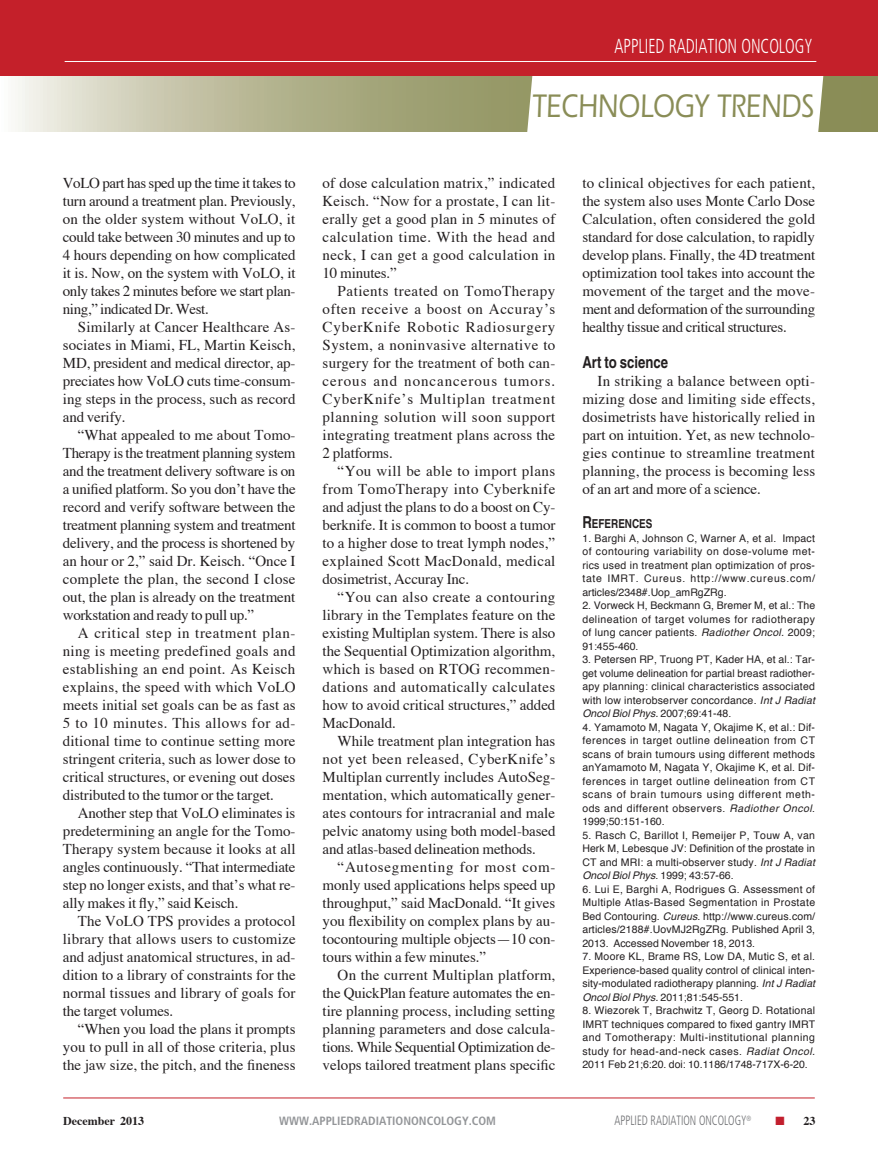
<style>
.page{position:relative;width:878px;height:1175px;background:#fff}
.page>*{position:absolute;margin:0;border:0;box-sizing:border-box;transform-origin:0 0}
.t1{font:500 33.75px "Itc Eras";color:#8a8d57;scale:.8 1}
.t2{font:300 condensed 20.25px "Frutiger";color:#fff;scale:.8 1}
.Article_subhead{font:700 16.5px "Helvetica";color:#231f20;scale:.8 1}
.Article_body_copy{font:15px/18px "Times";letter-spacing:-.01em;color:#231f20;text-align:justify}
.t3{font:300 condensed 13.5px "Frutiger";color:#6c6d70;scale:.8 1}
.Article_References_S{font:700 12.3px "Helvetica";color:#231f20;scale:.8 1}
.t4{font:700 condensed 12px "Frutiger";color:#939598}
.t5{font:700 12px "Times";color:#231f20}
.Article_References{font:10.5px/13.5px "Helvetica";letter-spacing:.02em;color:#231f20;text-align:justify}
.s1{font-size:16.5px}
.s2{font-style:italic}
.s3{color:#c21f2e}
</style>
<div class="page">
<svg style="left:15px;top:76px;width:863px;height:55px;background:#b5b592"></svg>
<svg style="left:526px;top:76px;width:298px;height:56px"></svg>
<div style="left:0;top:0;width:878px;height:76px;background:#c4202a"></div>
<hr style="left:65px;top:61px;width:751px;height:1px;background:#fff">
<hr style="left:63px;top:1097px;width:751px;height:1px;background:#c4202a">
<h2 class="t2" style="left:614px;top:34px;width:249px">APPLIED RADIATION ONCOLOGY</h2>
<p class="Article_body_copy" style="left:63px;top:172px;width:234px">VoLO part has sped up the time it takes to turn around a treatment plan. Previously, on the older system without VoLO, it could take between 30 minutes and up to 4 hours depending on how complicated it is. Now, on the system with VoLO, it only takes 2 minutes before we start plan&shy;ning,” indicated Dr. West.</p>
<p class="Article_body_copy" style="left:63px;top:316px;width:234px;text-indent:15px">Similarly at Cancer Healthcare As&shy;sociates in Miami, FL, Martin Keisch, MD, president and medical director, ap&shy;preciates how VoLO cuts time-consum&shy;ing steps in the process, such as record and verify.</p>
<p class="Article_body_copy" style="left:63px;top:424px;width:234px;text-indent:15px">“What appealed to me about Tomo-Therapy is the treatment planning system and the treatment delivery software is on a unified platform. So you don’t have the record and verify software between the treatment planning system and treatment delivery, and the process is shortened by an hour or 2,” said Dr. Keisch. “Once I complete the plan, the second I close out, the plan is already on the treatment workstation and ready to pull up.”</p>
<p class="Article_body_copy" style="left:63px;top:622px;width:234px;text-indent:15px">A critical step in treatment plan&shy;ning is meeting predefined goals and establishing an end point. As Keisch explains, the speed with which VoLO meets initial set goals can be as fast as 5 to 10 minutes. This allows for ad&shy;ditional time to continue setting more stringent criteria, such as lower dose to critical structures, or evening out doses distributed to the tumor or the target.</p>
<p class="Article_body_copy" style="left:63px;top:802px;width:234px;text-indent:15px">Another step that VoLO eliminates is predetermining an angle for the Tomo-Therapy system because it looks at all angles continuously. “That intermediate step no longer exists, and that’s what re&shy;ally makes it fly,” said Keisch.</p>
<p class="Article_body_copy" style="left:63px;top:910px;width:234px;text-indent:15px">The VoLO TPS provides a protocol library that allows users to customize and adjust anatomical structures, in ad&shy;dition to a library of constraints for the normal tissues and library of goals for the target volumes.</p>
<p class="Article_body_copy" style="left:63px;top:1018px;width:234px;text-indent:15px">“When you load the plans it prompts you to pull in all of those criteria, plus the jaw size, the pitch, and the fineness</p>
<h1 class="t1" style="left:532px;top:87px;width:353px">TECHNOLOGY TRENDS</h1>
<p class="Article_body_copy" style="left:322px;top:172px;width:234px">of dose calculation matrix,” indicated Keisch. “Now for a prostate, I can lit&shy;erally get a good plan in 5 minutes of calculation time. With the head and neck, I can get a good calculation in 10 minutes.”</p>
<p class="Article_body_copy" style="left:322px;top:280px;width:234px;text-indent:15px">Patients treated on TomoTherapy often receive a boost on Accuray’s CyberKnife Robotic Radiosurgery System, a noninvasive alternative to surgery for the treatment of both can&shy;cerous and noncancerous tumors.<br>CyberKnife’s Multiplan treatment planning solution will soon support integrating treatment plans across the 2 platforms.</p>
<p class="Article_body_copy" style="left:322px;top:460px;width:234px;text-indent:15px">“You will be able to import plans from TomoTherapy into Cyberknife and adjust the plans to do a boost on Cy&shy;berknife. It is common to boost a tumor to a higher dose to treat lymph nodes,” explained Scott MacDonald, medical dosimetrist, Accuray Inc.</p>
<p class="Article_body_copy" style="left:322px;top:586px;width:234px;text-indent:15px">“You can also create a contouring library in the Templates feature on the existing Multiplan system. There is also the Sequential Optimization algorithm, which is based on RTOG recommen&shy;dations and automatically calculates how to avoid critical structures,” added MacDonald.</p>
<p class="Article_body_copy" style="left:322px;top:730px;width:234px;text-indent:15px">While treatment plan integration has not yet been released, CyberKnife’s Multiplan currently includes AutoSeg&shy;mentation, which automatically gener&shy;ates contours for intracranial and male pelvic anatomy using both model-based and atlas-based delineation methods.</p>
<p class="Article_body_copy" style="left:322px;top:856px;width:234px;text-indent:15px">“Autosegmenting for most com&shy;monly used applications helps speed up throughput,” said MacDonald. “It gives you flexibility on complex plans by au&shy;tocontouring multiple objects—10 con&shy;tours within a few minutes.”</p>
<p class="Article_body_copy" style="left:322px;top:964px;width:234px;text-indent:15px">On the current Multiplan platform, the QuickPlan feature automates the en&shy;tire planning process, including setting planning parameters and dose calcula&shy;tions. While Sequential Optimization de&shy;velops tailored treatment plans specific</p>
<p class="Article_body_copy" style="left:582px;top:172px;width:234px">to clinical objectives for each patient, the system also uses Monte Carlo Dose Calculation, often considered the gold standard for dose calculation, to rapidly develop plans. Finally, the 4D treatment optimization tool takes into account the movement of the target and the move&shy;ment and deformation of the surrounding healthy tissue and critical structures.</p>
<p class="Article_subhead" style="left:582px;top:352px;width:109px">Art to science</p>
<p class="Article_body_copy" style="left:582px;top:370px;width:234px;text-indent:15px">In striking a balance between opti&shy;mizing dose and limiting side effects, dosimetrists have historically relied in part on intuition. Yet, as new technolo&shy;gies continue to streamline treatment planning, the process is becoming less of an art and more of a science.</p>
<p class="Article_References_S" style="left:582px;top:516px;width:89px"><span class="s1">R</span>EFERENCES</p>
<p class="Article_References" style="left:582px;top:532px;width:234px">1. Barghi A, Johnson C, Warner A, et al. Impact of contouring variability on dose-volume met&shy;rics used in treatment plan optimization of pros&shy;tate IMRT. Cureus. http://www.cureus.com/ articles/2348#.Uop_amRgZRg.</p>
<p class="Article_References" style="left:582px;top:599px;width:234px">2. Vorweck H, Beckmann G, Bremer M, et al.: The delineation of target volumes for radiotherapy of lung cancer patients. <span class="s2">Radiother Oncol.</span> 2009; 91:455-460.</p>
<p class="Article_References" style="left:582px;top:653px;width:234px">3. Petersen RP, Truong PT, Kader HA, et al.: Tar&shy;get volume delineation for partial breast radiother&shy;apy planning: clinical characteristics associated with low interobserver concordance. <span class="s2">Int J Radiat Oncol Biol Phys.</span> 2007;69:41-48.</p>
<p class="Article_References" style="left:582px;top:721px;width:234px">4. Yamamoto M, Nagata Y, Okajime K, et al.: Dif&shy;ferences in target outline delineation from CT scans of brain tumours using different methods anYamamoto M, Nagata Y, Okajime K, et al. Dif&shy;ferences in target outline delineation from CT scans of brain tumours using different meth&shy;ods and different observers. <span class="s2">Radiother Oncol</span>.<br>1999;50:151-160.</p>
<p class="Article_References" style="left:582px;top:829px;width:234px">5. Rasch C, Barillot I, Remeijer P, Touw A, van Herk M, Lebesque JV: Definition of the prostate in CT and MRI: a multi-observer study. <span class="s2">Int J Radiat Oncol Biol Phys</span>. 1999; 43:57-66.</p>
<p class="Article_References" style="left:582px;top:883px;width:234px">6. Lui E, Barghi A, Rodrigues G. Assessment of Multiple Atlas-Based Segmentation in Prostate Bed Contouring. <span class="s2">Cureus</span>. http://www.cureus.com/ articles/2188#.UovMJ2RgZRg. Published April 3, 2013. Accessed November 18, 2013.</p>
<p class="Article_References" style="left:582px;top:950px;width:234px">7. Moore KL, Brame RS, Low DA, Mutic S, et al.<br>Experience-based quality control of clinical inten&shy;sity-modulated radiotherapy planning. <span class="s2">Int J Radiat Oncol Biol Phys.</span> 2011;81:545-551.</p>
<p class="Article_References" style="left:582px;top:1004px;width:234px">8. Wiezorek T, Brachwitz T, Georg D. Rotational IMRT techniques compared to fixed gantry IMRT and Tomotherapy: Multi-institutional planning study for head-and-neck cases. <span class="s2">Radiat Oncol.<br></span>2011 Feb 21;6:20. doi: 10.1186/1748-717X-6-20.</p>
<p class="t4" style="left:279px;top:1113px;width:218px">WWW.APPLIEDRADIATIONONCOLOGY.COM</p>
<p class="t3" style="left:614px;top:1112px;width:173px">APPLIED RADIATION ONCOLOGY<sup>®</sup></p>
<p class="t5" style="left:63px;top:1109px;width:82px">December 2013</p>
<p class="t5" style="left:775px;top:1109px;width:41px"><span class="s3">■</span> 23</p>
</div>
